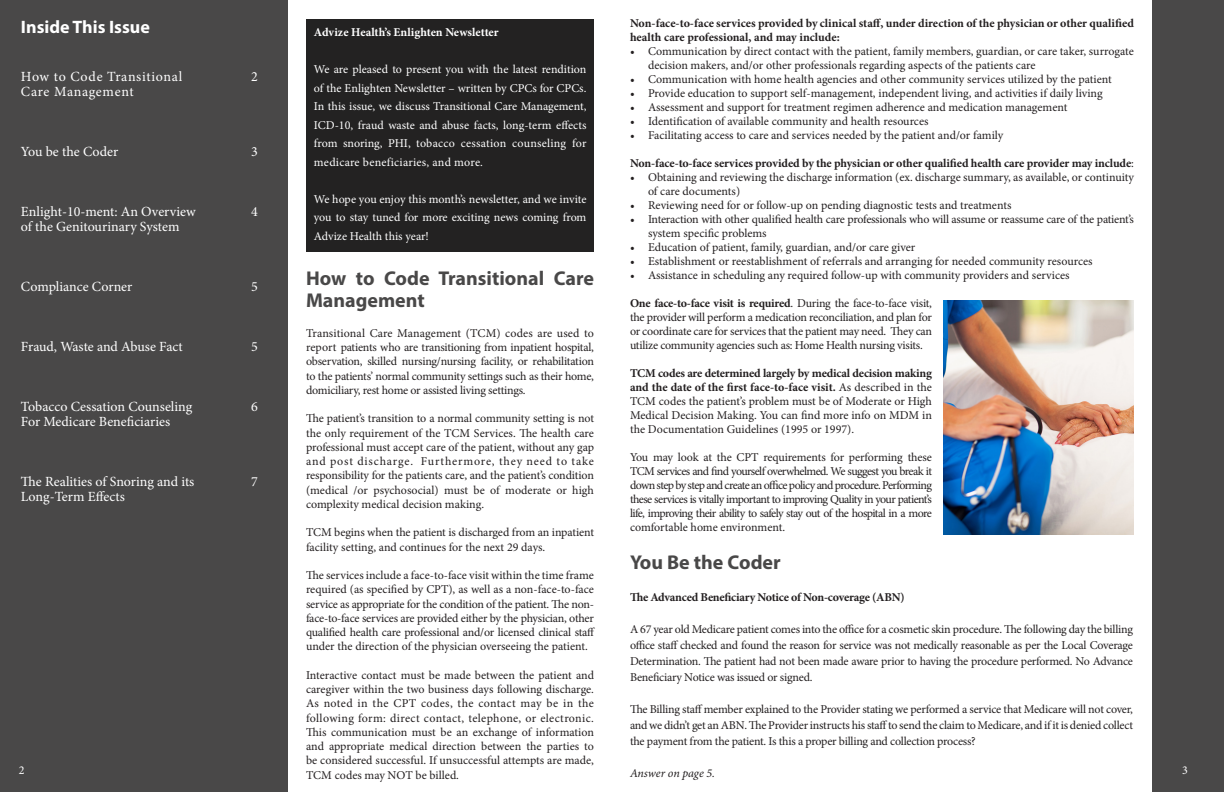
<style>
.page{position:relative;width:1224px;height:792px;background:#fff}
.page>*{position:absolute;margin:0;border:0;box-sizing:border-box;transform-origin:0 0}
.Body_text{font:700 20px/21.6px "Myriad Pro";color:#494848}
.t1{font:700 18px "Myriad Pro";color:#fff}
.t2{font:14px/15px "Minion Pro";color:#fff}
.t3{font:14px/15px "Minion Pro";letter-spacing:.045em;color:#fff}
.Body_text-2{font:12px/14px "Minion Pro";letter-spacing:-.005em;color:#231f20;text-align:justify}
.Body_text-3{font:12px/18.5px "Minion Pro";letter-spacing:.005em;color:#fff;text-align:justify}
.Body_text-4{font:700 12px/14px "Minion Pro";letter-spacing:-.005em;color:#231f20}
.Body_text-5{font:700 12px "Minion Pro";color:#fff}
.Body_text-6{font:italic 12px "Minion Pro";letter-spacing:-.005em;color:#231f20}
.s1{font-weight:400}
.s2{font-weight:700}
</style>
<div class="page">
<div style="left:1152px;top:0;width:72px;height:792px;background:#494848"></div>
<div style="left:0;top:0;width:288px;height:792px;background:#494848"></div>
<div style="left:306px;top:19px;width:288px;height:233px;background:#232222"></div>
<img style="left:943px;top:301px;width:191px;height:233px">
<p class="Body_text-4" style="left:630px;top:16px;width:506px">Non-face-to-face services provided by clinical staff, under direction of the physician or other qualified health care professional, and may include:</p>
<p class="Body_text-2" style="left:648px;top:44px;width:487px;text-indent:-18px">• Communication by direct contact with the patient, family members, guardian, or care taker, surrogate decision makers, and/or other professionals regarding aspects of the patients care</p>
<p class="Body_text-2" style="left:630px;top:72px;width:483px">• Communication with home health agencies and other community services utilized by the patient</p>
<p class="Body_text-2" style="left:630px;top:86px;width:474px">• Provide education to support self-management, independent living, and activities if daily living</p>
<p class="Body_text-2" style="left:630px;top:100px;width:439px">• Assessment and support for treatment regimen adherence and medication management</p>
<p class="Body_text-2" style="left:630px;top:114px;width:300px">• Identification of available community and health resources</p>
<p class="Body_text-2" style="left:630px;top:128px;width:375px">• Facilitating access to care and services needed by the patient and/or family</p>
<p class="Body_text-4" style="left:630px;top:156px;width:505px">Non-face-to-face services provided by the physician or other qualified health care provider may include<span class="s1">:</span></p>
<p class="Body_text-2" style="left:648px;top:170px;width:488px;text-indent:-18px">• Obtaining and reviewing the discharge information (ex. discharge summary, as available, or continuity of care documents)</p>
<p class="Body_text-2" style="left:630px;top:198px;width:383px">• Reviewing need for or follow-up on pending diagnostic tests and treatments</p>
<p class="Body_text-2" style="left:648px;top:212px;width:488px;text-indent:-18px">• Interaction with other qualified health care professionals who will assume or reassume care of the patient’s system specific problems</p>
<p class="Body_text-2" style="left:630px;top:240px;width:287px">• Education of patient, family, guardian, and/or care giver</p>
<p class="Body_text-2" style="left:630px;top:254px;width:464px">• Establishment or reestablishment of referrals and arranging for needed community resources</p>
<p class="Body_text-2" style="left:630px;top:268px;width:441px">• Assistance in scheduling any required follow-up with community providers and services</p>
<p class="Body_text-2" style="left:630px;top:296px;width:304px"><span class="s2">One face-to-face visit is required</span>. During the face-to-face visit, the provider will perform a medication reconciliation, and plan for or coordinate care for services that the patient may need. They can utilize community agencies such as: Home Health nursing visits.</p>
<p class="Body_text-2" style="left:630px;top:366px;width:304px"><span class="s2">TCM codes are determined largely by medical decision making and the date of the first face-to-face visit.</span> As described in the TCM codes the patient’s problem must be of Moderate or High Medical Decision Making. You can find more info on MDM in the Documentation Guidelines (1995 or 1997).</p>
<p class="Body_text-2" style="left:630px;top:450px;width:304px">You may look at the CPT requirements for performing these TCM services and find yourself overwhelmed. We suggest you break it down step by step and create an office policy and procedure. Performing these services is vitally important to improving Quality in your patient’s life, improving their ability to safely stay out of the hospital in a more comfortable home environment.</p>
<p class="Body_text" style="left:630px;top:551px;width:152px">You Be the Coder</p>
<p class="Body_text-4" style="left:630px;top:590px;width:276px">The Advanced Beneficiary Notice of Non-coverage (ABN)</p>
<p class="Body_text-2" style="left:630px;top:621px;width:505px;line-height:16px">A 67 year old Medicare patient comes into the office for a cosmetic skin procedure. The following day the billing office staff checked and found the reason for service was not medically reasonable as per the Local Coverage Determination. The patient had not been made aware prior to having the procedure performed. No Advance Beneficiary Notice was issued or signed.</p>
<p class="Body_text-2" style="left:630px;top:701px;width:505px;line-height:16px">The Billing staff member explained to the Provider stating we performed a service that Medicare will not cover, and we didn’t get an ABN. The Provider instructs his staff to send the claim to Medicare, and if it is denied collect the payment from the patient. Is this a proper billing and collection process?</p>
<p class="Body_text-6" style="left:630px;top:765px;width:87px">Answer on page 5.</p>
<p class="t1" style="left:21px;top:15px;width:130px">Inside This Issue</p>
<p class="Body_text-5" style="left:314px;top:24px;width:186px">Advize Health’s Enlighten Newsletter</p>
<p class="Body_text-3" style="left:314px;top:60px;width:274px">We are pleased to present you with the latest rendition of the Enlighten Newsletter – written by CPCs for CPCs.<br>In this issue, we discuss Transitional Care Management, ICD-10, fraud waste and abuse facts, long-term effects from snoring, PHI, tobacco cessation counseling for medicare beneficiaries, and more.</p>
<p class="Body_text-3" style="left:314px;top:190px;width:274px">We hope you enjoy this month’s newsletter, and we invite you to stay tuned for more exciting news coming from Advize Health this year!</p>
<p class="t3" style="left:21px;top:69px;width:163px">How to Code Transitional<br>Care Management</p>
<p class="t2" style="left:251px;top:69px;width:8px">2</p>
<p class="t2" style="left:21px;top:144px;width:99px">You be the Coder</p>
<p class="t2" style="left:251px;top:144px;width:8px">3</p>
<p class="t2" style="left:21px;top:204px;width:176px">Enlight-10-ment: An Overview of the Genitourinary System</p>
<p class="t2" style="left:251px;top:204px;width:8px">4</p>
<p class="Body_text" style="left:306px;top:267px;width:289px">How to Code Transitional Care<br>Management</p>
<p class="Body_text-2" style="left:306px;top:326px;width:290px">Transitional Care Management (TCM) codes are used to report patients who are transitioning from inpatient hospital, observation, skilled nursing/nursing facility, or rehabilitation to the patients’ normal community settings such as their home, domiciliary, rest home or assisted living settings.</p>
<p class="Body_text-2" style="left:306px;top:411px;width:290px">The patient’s transition to a normal community setting is not the only requirement of the TCM Services. The health care professional must accept care of the patient, without any gap and post discharge. Furthermore, they need to take</p>
<p class="Body_text-2" style="left:306px;top:468px;width:290px">responsibility for the patients care, and the patient’s condition (medical /or psychosocial) must be of moderate or high complexity medical decision making.</p>
<p class="Body_text-2" style="left:306px;top:525px;width:289px">TCM begins when the patient is discharged from an inpatient facility setting, and continues for the next 29 days.</p>
<p class="Body_text-2" style="left:306px;top:568px;width:291px">The services include a face-to-face visit within the time frame required (as specified by CPT), as well as a non-face-to-face service as appropriate for the condition of the patient. The non&shy;face-to-face services are provided either by the physician, other qualified health care professional and/or licensed clinical staff under the direction of the physician overseeing the patient.</p>
<p class="Body_text-2" style="left:306px;top:668px;width:290px;line-height:14.3px">Interactive contact must be made between the patient and caregiver within the two business days following discharge.<br>As noted in the CPT codes, the contact may be in the following form: direct contact, telephone, or electronic.<br>This communication must be an exchange of information and appropriate medical direction between the parties to be considered successful. If unsuccessful attempts are made, TCM codes may NOT be billed.</p>
<p class="t2" style="left:21px;top:279px;width:113px">Compliance Corner</p>
<p class="t2" style="left:251px;top:279px;width:8px">5</p>
<p class="t2" style="left:21px;top:339px;width:163px">Fraud, Waste and Abuse Fact</p>
<p class="t2" style="left:251px;top:339px;width:8px">5</p>
<p class="t2" style="left:21px;top:399px;width:173px">Tobacco Cessation Counseling<br>For Medicare Beneficiaries</p>
<p class="t2" style="left:251px;top:399px;width:8px">6</p>
<p class="t2" style="left:21px;top:474px;width:175px">The Realities of Snoring and its<br>Long-Term Effects</p>
<p class="t2" style="left:251px;top:474px;width:8px">7</p>
<p class="Body_text-3" style="left:19px;top:761px;width:7px">2</p>
<p class="Body_text-3" style="left:1182px;top:761px;width:7px">3</p>
</div>
